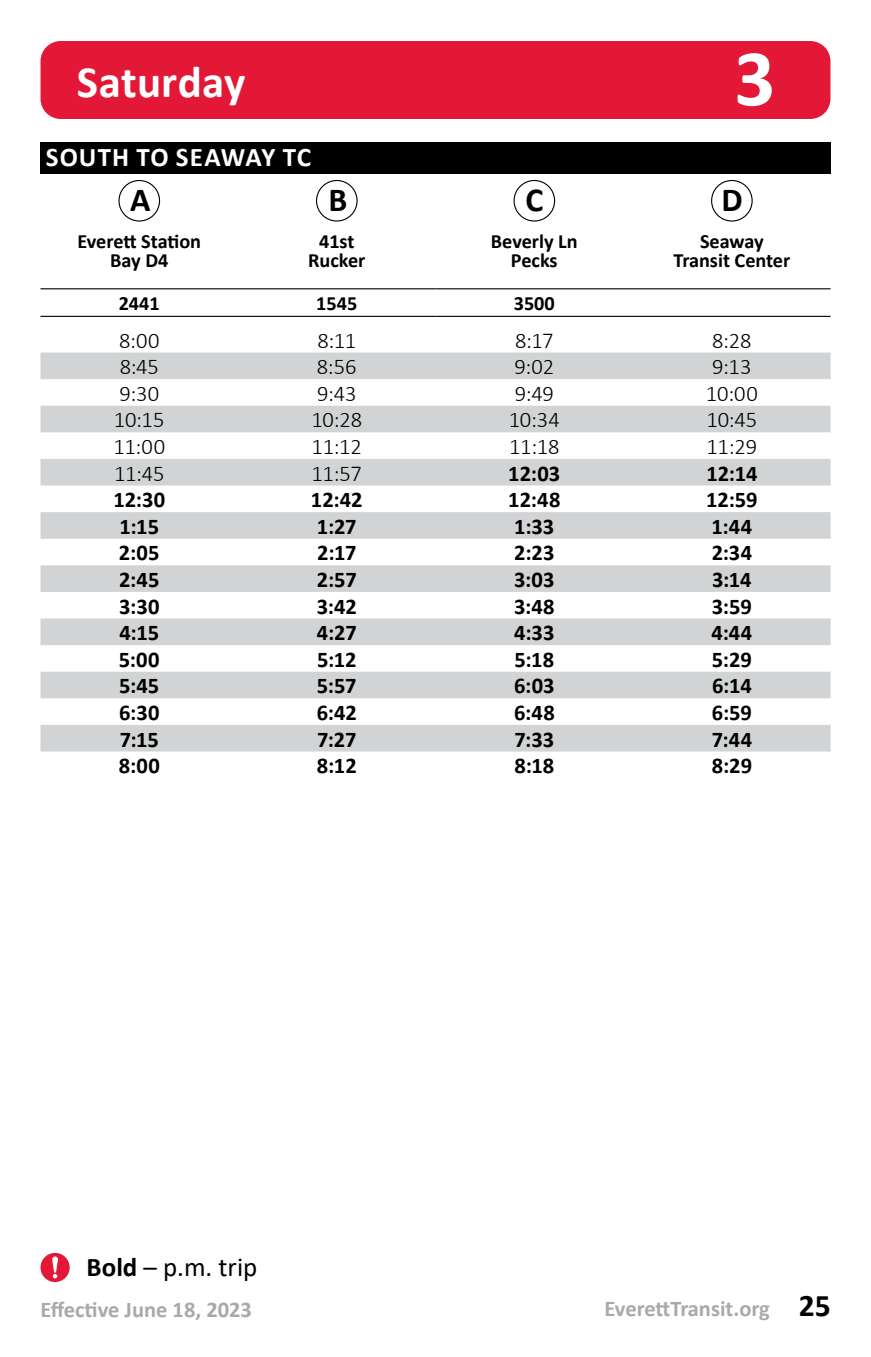
<style>
.page{position:relative;width:871px;height:1357px;background:#fff}
.page>*{position:absolute;margin:0;border:0;box-sizing:border-box;transform-origin:0 0}
.t1{font:700 81px "Calibri";color:#fff}
.t2{font:700 45px "Calibri";letter-spacing:.005em;color:#fff}
.t3{font:700 33.75px "Calibri";color:#000}
.t4{font:700 31.5px "Calibri";color:#000}
.t5{font:700 27px "Calibri";letter-spacing:.035em;color:#fff}
.t6{font:27px "Calibri";color:#000}
.t7{font:700 22.5px "Calibri";letter-spacing:.005em;color:#000}
.t8{font:300 22.5px "Calibri";letter-spacing:-.01em;color:#000}
.t9{font:700 22.5px "Calibri";color:#a7a9ac}
.t10{font:700 20.25px/19.1px "Calibri";color:#000;text-align:center}
.s1{font-weight:700}
</style>
<div class="page">
<div style="left:40px;top:41px;width:790px;height:78px;background:#e31837;border-radius:20px"></div>
<div style="left:40px;top:142px;width:790px;height:32px;background:#000"></div>
<hr style="left:40px;top:288px;width:198px;height:1px;background:#000">
<hr style="left:238px;top:288px;width:197px;height:1px;background:#000">
<hr style="left:435px;top:288px;width:198px;height:1px;background:#000">
<hr style="left:633px;top:288px;width:197px;height:1px;background:#000">
<hr style="left:40px;top:316px;width:198px;height:1px;background:#000">
<hr style="left:238px;top:316px;width:197px;height:1px;background:#000">
<hr style="left:435px;top:316px;width:198px;height:1px;background:#000">
<hr style="left:633px;top:316px;width:197px;height:1px;background:#000">
<div style="left:118px;top:180px;width:42px;height:42px;border:1px solid #000;border-radius:50%"></div>
<div style="left:316px;top:180px;width:42px;height:42px;border:1px solid #000;border-radius:50%"></div>
<div style="left:513px;top:180px;width:42px;height:42px;border:1px solid #000;border-radius:50%"></div>
<div style="left:711px;top:180px;width:41px;height:42px;border:1px solid #000;border-radius:50%"></div>
<svg style="left:40px;top:352px;width:790px;height:399px;fill:#d1d3d4"></svg>
<div style="left:40px;top:1253px;width:30px;height:29px;background:#e31837;border-radius:50%"></div>
<svg style="left:52px;top:1256px;width:6px;height:22px"></svg>
<h2 class="t2" style="left:77px;top:50px;width:170px">Saturday</h2>
<h1 class="t1" style="left:734px;top:21px;width:43px">3</h1>
<p class="t5" style="left:46px;top:138px;width:267px">SOUTH TO SEAWAY TC</p>
<h3 class="t3" style="left:130px;top:176px;width:22px">A</h3>
<h3 class="t3" style="left:328px;top:176px;width:20px">B</h3>
<h3 class="t3" style="left:526px;top:176px;width:19px">C</h3>
<h3 class="t3" style="left:721px;top:176px;width:23px">D</h3>
<p class="t10" style="left:77px;top:231px;width:125px">Everett Station<br>Bay D4</p>
<p class="t10" style="left:308px;top:231px;width:59px">41st<br>Rucker</p>
<p class="t10" style="left:491px;top:231px;width:88px">Beverly Ln<br>Pecks</p>
<p class="t10" style="left:673px;top:231px;width:118px">Seaway<br>Transit Center</p>
<p class="t10" style="left:119px;top:294px;width:43px">2441</p>
<p class="t10" style="left:316px;top:294px;width:43px">1545</p>
<p class="t10" style="left:514px;top:294px;width:43px">3500</p>
<p class="t8" style="left:119px;top:326px;width:42px">8:00</p>
<p class="t8" style="left:317px;top:326px;width:40px">8:11</p>
<p class="t8" style="left:515px;top:326px;width:40px">8:17</p>
<p class="t8" style="left:712px;top:326px;width:41px">8:28</p>
<p class="t8" style="left:120px;top:353px;width:41px">8:45</p>
<p class="t8" style="left:317px;top:353px;width:41px">8:56</p>
<p class="t8" style="left:514px;top:353px;width:41px">9:02</p>
<p class="t8" style="left:712px;top:353px;width:41px">9:13</p>
<p class="t8" style="left:119px;top:379px;width:41px">9:30</p>
<p class="t8" style="left:317px;top:379px;width:41px">9:43</p>
<p class="t8" style="left:515px;top:379px;width:41px">9:49</p>
<p class="t8" style="left:706px;top:379px;width:53px">10:00</p>
<p class="t8" style="left:114px;top:406px;width:52px">10:15</p>
<p class="t8" style="left:311px;top:406px;width:52px">10:28</p>
<p class="t8" style="left:509px;top:406px;width:53px">10:34</p>
<p class="t8" style="left:706px;top:406px;width:52px">10:45</p>
<p class="t8" style="left:113px;top:433px;width:53px">11:00</p>
<p class="t8" style="left:312px;top:433px;width:52px">11:12</p>
<p class="t8" style="left:509px;top:433px;width:52px">11:18</p>
<p class="t8" style="left:706px;top:433px;width:52px">11:29</p>
<p class="t8" style="left:114px;top:459px;width:52px">11:45</p>
<p class="t8" style="left:311px;top:459px;width:52px">11:57</p>
<p class="t7" style="left:508px;top:457px;width:54px">12:03</p>
<p class="t7" style="left:706px;top:457px;width:53px">12:14</p>
<p class="t7" style="left:113px;top:484px;width:53px">12:30</p>
<p class="t7" style="left:311px;top:484px;width:53px">12:42</p>
<p class="t7" style="left:508px;top:484px;width:54px">12:48</p>
<p class="t7" style="left:706px;top:484px;width:53px">12:59</p>
<p class="t7" style="left:119px;top:510px;width:41px">1:15</p>
<p class="t7" style="left:317px;top:510px;width:41px">1:27</p>
<p class="t7" style="left:514px;top:510px;width:42px">1:33</p>
<p class="t7" style="left:711px;top:510px;width:42px">1:44</p>
<p class="t7" style="left:119px;top:537px;width:42px">2:05</p>
<p class="t7" style="left:317px;top:537px;width:41px">2:17</p>
<p class="t7" style="left:514px;top:537px;width:42px">2:23</p>
<p class="t7" style="left:711px;top:537px;width:42px">2:34</p>
<p class="t7" style="left:119px;top:564px;width:42px">2:45</p>
<p class="t7" style="left:317px;top:564px;width:41px">2:57</p>
<p class="t7" style="left:514px;top:564px;width:42px">3:03</p>
<p class="t7" style="left:712px;top:564px;width:41px">3:14</p>
<p class="t7" style="left:119px;top:590px;width:42px">3:30</p>
<p class="t7" style="left:317px;top:590px;width:42px">3:42</p>
<p class="t7" style="left:514px;top:590px;width:42px">3:48</p>
<p class="t7" style="left:712px;top:590px;width:42px">3:59</p>
<p class="t7" style="left:119px;top:617px;width:41px">4:15</p>
<p class="t7" style="left:317px;top:617px;width:41px">4:27</p>
<p class="t7" style="left:514px;top:617px;width:42px">4:33</p>
<p class="t7" style="left:711px;top:617px;width:42px">4:44</p>
<p class="t7" style="left:119px;top:643px;width:42px">5:00</p>
<p class="t7" style="left:317px;top:643px;width:41px">5:12</p>
<p class="t7" style="left:514px;top:643px;width:41px">5:18</p>
<p class="t7" style="left:712px;top:643px;width:41px">5:29</p>
<p class="t7" style="left:119px;top:670px;width:42px">5:45</p>
<p class="t7" style="left:317px;top:670px;width:41px">5:57</p>
<p class="t7" style="left:514px;top:670px;width:42px">6:03</p>
<p class="t7" style="left:712px;top:670px;width:41px">6:14</p>
<p class="t7" style="left:119px;top:697px;width:42px">6:30</p>
<p class="t7" style="left:317px;top:697px;width:42px">6:42</p>
<p class="t7" style="left:514px;top:697px;width:42px">6:48</p>
<p class="t7" style="left:712px;top:697px;width:42px">6:59</p>
<p class="t7" style="left:120px;top:723px;width:41px">7:15</p>
<p class="t7" style="left:317px;top:723px;width:41px">7:27</p>
<p class="t7" style="left:514px;top:723px;width:41px">7:33</p>
<p class="t7" style="left:712px;top:723px;width:42px">7:44</p>
<p class="t7" style="left:119px;top:750px;width:43px">8:00</p>
<p class="t7" style="left:317px;top:750px;width:41px">8:12</p>
<p class="t7" style="left:514px;top:750px;width:41px">8:18</p>
<p class="t7" style="left:712px;top:750px;width:42px">8:29</p>
<p class="t6" style="left:87px;top:1248px;width:172px"><span class="s1">Bold</span> – p.m. trip</p>
<p class="t9" style="left:40px;top:1293px;width:213px">Effective June 18, 2023</p>
<p class="t9" style="left:604px;top:1293px;width:167px">EverettTransit.org</p>
<h3 class="t4" style="left:798px;top:1284px;width:33px">25</h3>
</div>
